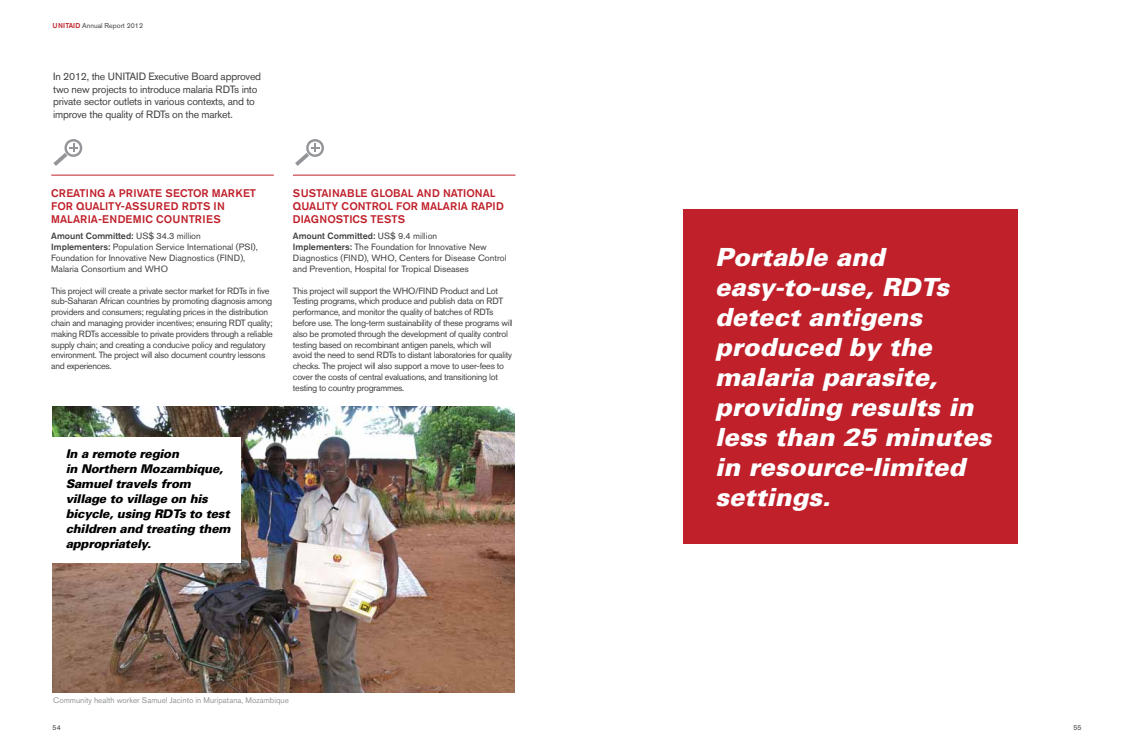
<style>
.page{position:relative;width:1134px;height:752px;background:#fff}
.page>*{position:absolute;margin:0;border:0;box-sizing:border-box;transform-origin:0 0}
.t1{font:italic 900 25px/30px "Univers";color:#fff}
.t2{font:italic 900 12px/15px "Univers";letter-spacing:-.02em;color:#000}
.t3{font:500 11px "Akzidenz Grotesk BQ";color:#bf202a}
.t4{font:10.5px/12.6px "Akzidenz Grotesk BQ";letter-spacing:-.02em;color:#414042}
.t5{font:9px/10.8px "Akzidenz Grotesk BQ";letter-spacing:-.03em;color:#414042}
.t6{font:9px/10.8px "Akzidenz Grotesk BQ";color:#414042}
.t7{font:8px "Akzidenz Grotesk BQ";color:#939598}
.t8{font:7px "Akzidenz Grotesk BQ";color:#414042}
.s1{font-weight:500;color:#bf202a}
.s2{font-weight:500}
</style>
<div class="page">
<hr style="left:51px;top:174px;width:223px;height:1px;background:#bf202a">
<svg style="left:53px;top:139px;width:30px;height:27px"></svg>
<hr style="left:293px;top:174px;width:222px;height:1px;background:#bf202a">
<svg style="left:295px;top:139px;width:29px;height:27px"></svg>
<img style="left:53px;top:406px;width:462px;height:286px">
<div style="left:683px;top:208px;width:335px;height:335px;background:#bf202a"></div>
<div style="left:0;top:437px;width:240px;height:125px;background:#fff"></div>
<p class="t8" style="left:53px;top:21px;width:92px"><span class="s1">UNITAID</span> Annual Report 2012</p>
<p class="t4" style="left:53px;top:70px;width:210px">In 2012, the UNITAID Executive Board approved two new projects to introduce malaria RDTs into private sector outlets in various contexts, and to improve the quality of RDTs on the market.</p>
<p class="t3" style="left:51px;top:186px;width:8px">CREATING</p>
<p class="t3" style="left:109px;top:186px;width:25px">A PRIVATE</p>
<p class="t3" style="left:165px;top:186px;width:30px">SECTOR</p>
<p class="t3" style="left:212px;top:186px;width:17px">MARKET</p>
<p class="t3" style="left:51px;top:199px;width:90px">FOR QUA LITY-ASSURED</p>
<p class="t3" style="left:182px;top:199px;width:38px">RDTS IN</p>
<p class="t3" style="left:51px;top:212px;width:29px">MALARIA</p>
<p class="t3" style="left:98px;top:212px;width:20px">-ENDEMI</p>
<p class="t3" style="left:145px;top:212px;width:19px">C COUNTRIES</p>
<p class="t6" style="left:51px;top:231px;width:208px"><span class="s2">AMOUNT COMMITTED:</span> US$ 34.3 million <span class="s2">IMPLEMENTERS:</span> Population Service International (PSI), Foundation for Innovative New Diagnostics (FIND), Malaria Consortium and WHO</p>
<p class="t5" style="left:51px;top:285px;width:223px">This project will create a private sector market for RDTs in five sub-Saharan African countries by promoting diagnosis among providers and consumers; regulating prices in the distribution chain and managing provider incentives; ensuring RDT quality; making RDTs accessible to private providers through a reliable supply chain; and creating a conducive policy and regulatory environment. The project will also document country lessons and experiences.</p>
<p class="t3" style="left:293px;top:186px;width:16px">SUSTAINAB</p>
<p class="t3" style="left:355px;top:186px;width:39px">LE GLOBA</p>
<p class="t3" style="left:408px;top:186px;width:18px">L AND</p>
<p class="t3" style="left:443px;top:186px;width:16px">NATIONA</p>
<p class="t3" style="left:490px;top:186px;width:7px">L</p>
<p class="t3" style="left:293px;top:199px;width:36px">QUALITY</p>
<p class="t3" style="left:342px;top:199px;width:9px">CONTRO</p>
<p class="t3" style="left:387px;top:199px;width:63px">L FOR MALARIA</p>
<p class="t3" style="left:471px;top:199px;width:15px">RAPID</p>
<p class="t3" style="left:293px;top:212px;width:16px">DIAGNOSTI</p>
<p class="t3" style="left:353px;top:212px;width:32px">CS TESTS</p>
<p class="t6" style="left:293px;top:231px;width:215px"><span class="s2">AMOUNT COMMITTED:</span> US$ 9.4 million<br><span class="s2">IMPLEMENTERS:</span> The Foundation for Innovative New Diagnostics (FIND), WHO, Centers for Disease Control and Prevention, Hospital for Tropical Diseases</p>
<p class="t5" style="left:293px;top:285px;width:221px">This project will support the WHO/FIND Product and Lot Testing programs, which produce and publish data on RDT performance, and monitor the quality of batches of RDTs before use. The long-term sustainability of these programs will also be promoted through the development of quality control testing based on recombinant antigen panels, which will avoid the need to send RDTs to distant laboratories for quality checks. The project will also support a move to user-fees to cover the costs of central evaluations, and transitioning lot testing to country programmes.</p>
<h2 class="t2" style="left:66px;top:445px;width:166px">In a remote region<br>in Northern Mozambique,<br>Samuel travels from village to village on his bicycle, using RDTs to test children and treating them appropriately.</h2>
<p class="t7" style="left:53px;top:695px;width:237px">Community health worker Samuel Jacinto in Muripatana, Mozambique</p>
<p class="t8" style="left:53px;top:723px;width:10px">54</p>
<h1 class="t1" style="left:715px;top:241px;width:279px">Portable and easy-to-use, RDTs detect antigens produced by the malaria parasite, providing results in less than 25 minutes in resource-limited settings.</h1>
<p class="t8" style="left:1073px;top:723px;width:10px">55</p>
</div>
